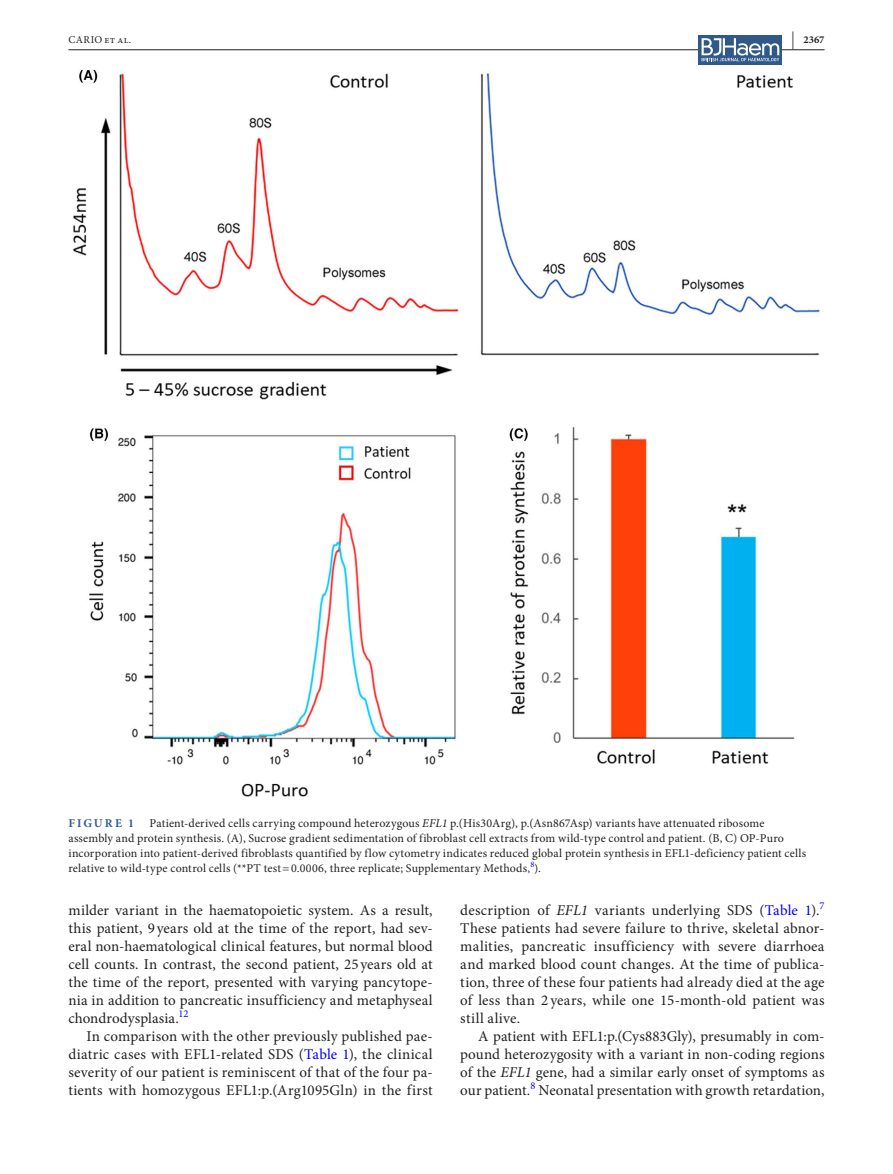
<style>
.page{position:relative;width:893px;height:1174px;background:#fff}
.page>*{position:absolute;margin:0;border:0;box-sizing:border-box;transform-origin:0 0}
.t1{font:15px/18px "Minion Pro";letter-spacing:.01em;color:#231f20;text-align:justify}
.t2{font:12px/15px "Minion Pro";letter-spacing:.01em;color:#231f20}
.t3{font:700 12px "Minion Pro";letter-spacing:.17em;color:#325d8e}
.t4{font:10.5px "Minion Pro";letter-spacing:.03em;color:#231f20}
.t5{font:700 10.5px "Minion Pro";color:#231f20}
.t6{font:10.5px "Minion Pro";color:#00f}
.s1{font-size:18px}
.s2{font-style:italic}
.s3{color:#00f}
</style>
<div class="page">
<hr style="left:68px;top:49px;width:756px;height:1px;background:#231f20">
<svg style="left:699px;top:35px;width:83px;height:30px"></svg>
<svg style="left:702px;top:38px;width:77px;height:23px;background:#718dae"></svg>
<img style="left:73px;top:69px;width:747px;height:727px">
<p class="t4" style="left:69px;top:32px;width:64px">CARIO et al.</p>
<p class="t5" style="left:792px;top:32px;width:34px"><span class="s1">|</span> 2367</p>
<p class="t2" style="left:68px;top:816px;width:739px;text-indent:81px">Patient-derived cells carrying compound heterozygous <span class="s2">EFL1</span> p.(His30Arg), p.(Asn867Asp) variants have attenuated ribosome assembly and protein synthesis. (A), Sucrose gradient sedimentation of fibroblast cell extracts from wild-type control and patient. (B, C) OP-Puro incorporation into patient-derived fibroblasts quantified by flow cytometry indicates reduced global protein synthesis in EFL1-deficiency patient cells relative to wild-type control cells (**PT test=0.0006, three replicate; Supplementary Methods,<sup>8</sup>).</p>
<p class="t3" style="left:69px;top:815px;width:67px">FIGURE 1</p>
<p class="t1" style="left:68px;top:901px;width:366px">milder variant in the haematopoietic system. As a result, this patient, 9 years old at the time of the report, had sev&shy;eral non-haematological clinical features, but normal blood cell counts. In contrast, the second patient, 25 years old at the time of the report, presented with varying pancytope&shy;nia in addition to pancreatic insufficiency and metaphyseal chondrodysplasia.</p>
<p class="t6" style="left:178px;top:1006px;width:12px">12</p>
<p class="t1" style="left:68px;top:1027px;width:366px;text-indent:18px">In comparison with the other previously published pae&shy;diatric cases with EFL1-related SDS (<span class="s3">Table 1</span>), the clinical severity of our patient is reminiscent of that of the four pa&shy;tients with homozygous EFL1:p.(Arg1095Gln) in the first</p>
<p class="t1" style="left:460px;top:901px;width:361px">description of <span class="s2">EFL1</span> variants underlying SDS (<span class="s3">Table 1</span>).</p>
<p class="t6" style="left:819px;top:898px;width:7px">7</p>
<p class="t1" style="left:460px;top:919px;width:366px">These patients had severe failure to thrive, skeletal abnor&shy;malities, pancreatic insufficiency with severe diarrhoea and marked blood count changes. At the time of publica&shy;tion, three of these four patients had already died at the age of less than 2 years, while one 15-month-old patient was still alive.</p>
<p class="t1" style="left:460px;top:1027px;width:366px;text-indent:18px">A patient with EFL1:p.(Cys883Gly), presumably in com&shy;pound heterozygosity with a variant in non-coding regions of the <span class="s2">EFL1</span> gene, had a similar early onset of symptoms as our patient.<sup>8</sup> Neonatal presentation with growth retardation,</p>
</div>
